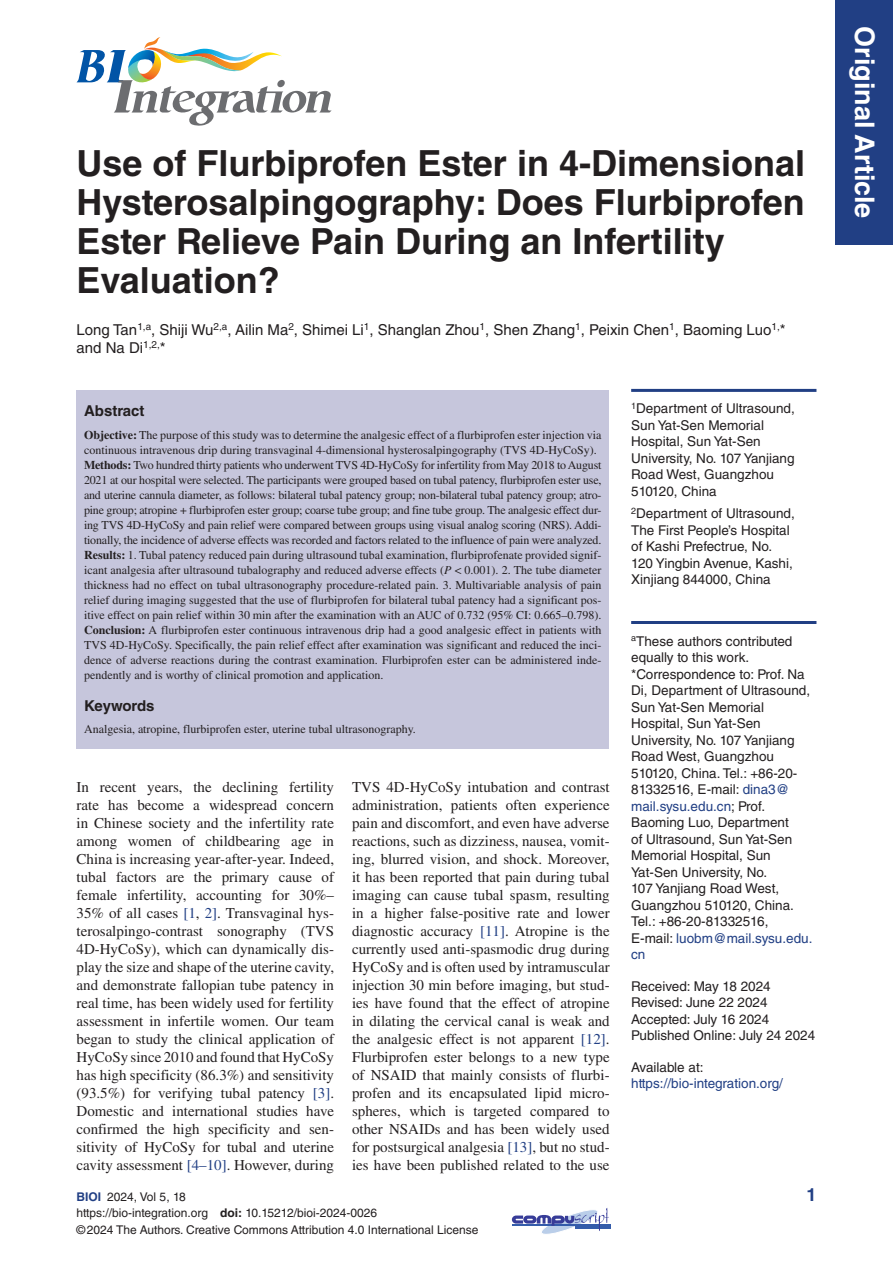
<style>
.page{position:relative;width:893px;height:1263px;background:#fff}
.page>*{position:absolute;margin:0;border:0;box-sizing:border-box;transform-origin:0 0}
.Article_Title{font:700 36px/39px "Helvetica LT Std";color:#231f20}
.t1{font:700 27px "Helvetica LT Std";color:#fff}
.VersoRH{font:700 18px "Helvetica LT Std";color:#213f84}
.Body{font:15px/18px "Times LT Std";color:#231f20;text-align:justify}
.Author_Name{font:15px/18px "Helvetica LT Std";color:#231f20}
.abstracthead{font:700 15px "Helvetica LT Std";color:#231f20}
.keywordshead{font:700 15px "Helvetica LT Std";letter-spacing:-.015em;color:#231f20}
.corresauthoraff_NoRule{font:13.5px/16.5px "Helvetica LT Std";color:#231f20}
.aff1st{font:13.5px/16.5px "Helvetica LT Std";color:#231f20}
.afflast{font:13.5px/16.5px "Helvetica LT Std";color:#231f20}
.history{font:13.5px/16.5px "Helvetica LT Std";color:#231f20}
.corresauthoraff{font:13.5px/16.5px "Helvetica LT Std";color:#231f20}
.website{font:13.5px/16.5px "Helvetica LT Std";color:#213f84}
.abstracttext{font:12px/15px "Times LT Std";color:#231f20;text-align:justify}
.VersoRH-2{font:12px/16.5px "Helvetica LT Std";color:#231f20}
.keywordstext{font:12px "Times LT Std";color:#231f20}
.s1{font-weight:700}
.s2{font-style:italic}
.s3{color:#213f84}
.s4{color:#231f20}
.s5{font-weight:700;color:#213f84}
</style>
<div class="page">
<svg style="left:77px;top:37px;width:255px;height:89px"></svg>
<img style="left:127px;top:59px;width:25px;height:27px">
<img style="left:128px;top:50px;width:29px;height:18px">
<img style="left:140px;top:52px;width:23px;height:28px">
<hr style="left:631px;top:389px;width:185px;height:3px;background:#213f84">
<hr style="left:631px;top:621px;width:185px;height:3px;background:#213f84">
<div style="left:76px;top:390px;width:533px;height:358px;background:#c6c6dc"></div>
<div style="left:835px;top:0;width:58px;height:245px;background:#213f84"></div>
<hr style="left:575px;top:1224px;width:35px;height:4px;background:#345caa">
<svg style="left:512px;top:1208px;width:97px;height:26px"></svg>
<h1 class="Article_Title" style="left:76px;top:143px;width:730px">Use of Flurbiprofen Ester in 4-Dimensional Hysterosalpingography: Does Flurbiprofen Ester Relieve Pain During an Infertility Evaluation?</h1>
<p class="Author_Name" style="left:76px;top:321px;width:711px">Long Tan<sup>1,a</sup>, Shiji Wu<sup>2,a</sup>, Ailin Ma<sup>2</sup>, Shimei Li<sup>1</sup>, Shanglan Zhou<sup>1</sup>, Shen Zhang<sup>1</sup>, Peixin Chen<sup>1</sup>, Baoming Luo<sup>1,</sup>* and Na Di<sup>1,2,</sup>*</p>
<p class="abstracthead" style="left:84px;top:402px;width:62px">Abstract</p>
<p class="abstracttext" style="left:84px;top:427px;width:519px"><span class="s1">Objective:</span> The purpose of this study was to determine the analgesic effect of a flurbiprofen ester injection via continuous intravenous drip during transvaginal 4-dimensional hysterosalpingography (TVS 4D-HyCoSy).</p>
<p class="abstracttext" style="left:84px;top:457px;width:519px"><span class="s1">Methods:</span> Two hundred thirty patients who underwent TVS 4D-HyCoSy for infertility from May 2018 to August 2021 at our hospital were selected. The participants were grouped based on tubal patency, flurbiprofen ester use, and uterine cannula diameter, as follows: bilateral tubal patency group; non-bilateral tubal patency group; atro&shy;pine group; atropine + flurbiprofen ester group; coarse tube group; and fine tube group. The analgesic effect dur&shy;ing TVS 4D-HyCoSy and pain relief were compared between groups using visual analog scoring (NRS). Addi&shy;tionally, the incidence of adverse effects was recorded and factors related to the influence of pain were analyzed.</p>
<p class="abstracttext" style="left:84px;top:547px;width:519px"><span class="s1">Results:</span> 1. Tubal patency reduced pain during ultrasound tubal examination, flurbiprofenate provided signif&shy;icant analgesia after ultrasound tubalography and reduced adverse effects (<span class="s2">P</span> &lt; 0.001). 2. The tube diameter thickness had no effect on tubal ultrasonography procedure-related pain. 3. Multivariable analysis of pain relief during imaging suggested that the use of flurbiprofen for bilateral tubal patency had a significant pos&shy;itive effect on pain relief within 30 min after the examination with an AUC of 0.732 (95% CI: 0.665–0.798).</p>
<p class="abstracttext" style="left:84px;top:622px;width:519px"><span class="s1">Conclusion:</span> A flurbiprofen ester continuous intravenous drip had a good analgesic effect in patients with TVS 4D-HyCoSy. Specifically, the pain relief effect after examination was significant and reduced the inci&shy;dence of adverse reactions during the contrast examination. Flurbiprofen ester can be administered inde&shy;pendently and is worthy of clinical promotion and application.</p>
<p class="keywordshead" style="left:84px;top:696px;width:72px">Keywords</p>
<p class="keywordstext" style="left:84px;top:723px;width:333px">Analgesia, atropine, flurbiprofen ester, uterine tubal ultrasonography.</p>
<p class="Body" style="left:76px;top:778px;width:259px">In recent years, the declining fertility rate has become a widespread concern in Chinese society and the infertility rate among women of childbearing age in China is increasing year-after-year. Indeed, tubal factors are the primary cause of female infertility, accounting for 30%– 35% of all cases <span class="s3">[1</span>, <span class="s3">2]</span>. Transvaginal hys&shy;terosalpingo-contrast sonography (TVS 4D-HyCoSy), which can dynamically dis&shy;play the size and shape of the uterine cavity, and demonstrate fallopian tube patency in real time, has been widely used for fertility assessment in infertile women. Our team began to study the clinical application of HyCoSy since 2010 and found that HyCoSy has high specificity (86.3%) and sensitivity (93.5%) for verifying tubal patency <span class="s3">[3]</span>.<br>Domestic and international studies have confirmed the high specificity and sen&shy;sitivity of HyCoSy for tubal and uterine cavity assessment <span class="s3">[4–10]</span>. However, during</p>
<p class="Body" style="left:352px;top:778px;width:259px">TVS 4D-HyCoSy intubation and contrast administration, patients often experience pain and discomfort, and even have adverse reactions, such as dizziness, nausea, vomit&shy;ing, blurred vision, and shock. Moreover, it has been reported that pain during tubal imaging can cause tubal spasm, resulting in a higher false-positive rate and lower diagnostic accuracy <span class="s3">[11]</span>. Atropine is the currently used anti-spasmodic drug during HyCoSy and is often used by intramuscular injection 30 min before imaging, but stud&shy;ies have found that the effect of atropine in dilating the cervical canal is weak and the analgesic effect is not apparent <span class="s3">[12]</span>.<br>Flurbiprofen ester belongs to a new type of NSAID that mainly consists of flurbi&shy;profen and its encapsulated lipid micro&shy;spheres, which is targeted compared to other NSAIDs and has been widely used for postsurgical analgesia <span class="s3">[13]</span>, but no stud&shy;ies have been published related to the use</p>
<p class="aff1st" style="left:631px;top:400px;width:165px"><sup>1</sup>Department of Ultrasound,<br>Sun Yat-Sen Memorial<br>Hospital, Sun Yat-Sen<br>University, No. 107 Yanjiang<br>Road West, Guangzhou<br>510120, China</p>
<p class="afflast" style="left:631px;top:505px;width:165px"><sup>2</sup>Department of Ultrasound,<br>The First People’s Hospital of Kashi Prefectrue, No.<br>120 Yingbin Avenue, Kashi,<br>Xinjiang 844000, China</p>
<p class="corresauthoraff" style="left:631px;top:633px;width:163px"><sup>a</sup>These authors contributed equally to this work.</p>
<p class="corresauthoraff_NoRule" style="left:631px;top:666px;width:183px">*Correspondence to: Prof. Na<br>Di, Department of Ultrasound,<br>Sun Yat-Sen Memorial<br>Hospital, Sun Yat-Sen<br>University, No. 107 Yanjiang<br>Road West, Guangzhou<br>510120, China. Tel.: +86-20-<br>81332516, E-mail: <span class="s3">dina3@ mail.sysu.edu.cn</span>; Prof.<br>Baoming Luo, Department<br>of Ultrasound, Sun Yat-Sen<br>Memorial Hospital, Sun<br>Yat-Sen University, No.<br>107 Yanjiang Road West,<br>Guangzhou 510120, China.<br>Tel.: +86-20-81332516,<br>E-mail: <span class="s3">luobm@mail.sysu.edu. cn</span></p>
<p class="history" style="left:631px;top:978px;width:186px">Received: May 18 2024<br>Revised: June 22 2024<br>Accepted: July 16 2024<br>Published Online: July 24 2024</p>
<p class="website" style="left:631px;top:1059px;width:153px"><span class="s4">Available at: </span>https://bio-integration.org/</p>
<p class="VersoRH-2" style="left:76px;top:1188px;width:111px"><span class="s5">BIOI</span> 2024, Vol 5, 18</p>
<p class="VersoRH" style="left:806px;top:1183px;width:12px">1</p>
<p class="VersoRH-2" style="left:76px;top:1205px;width:404px">https://bio-integration.org <span class="s1">doi:</span> 10.15212/bioi-2024-0026<br>©2024 The Authors. Creative Commons Attribution 4.0 International License</p>
<h2 class="t1" style="left:881px;top:26px;width:193px;rotate:90deg">Original Article</h2>
</div>
